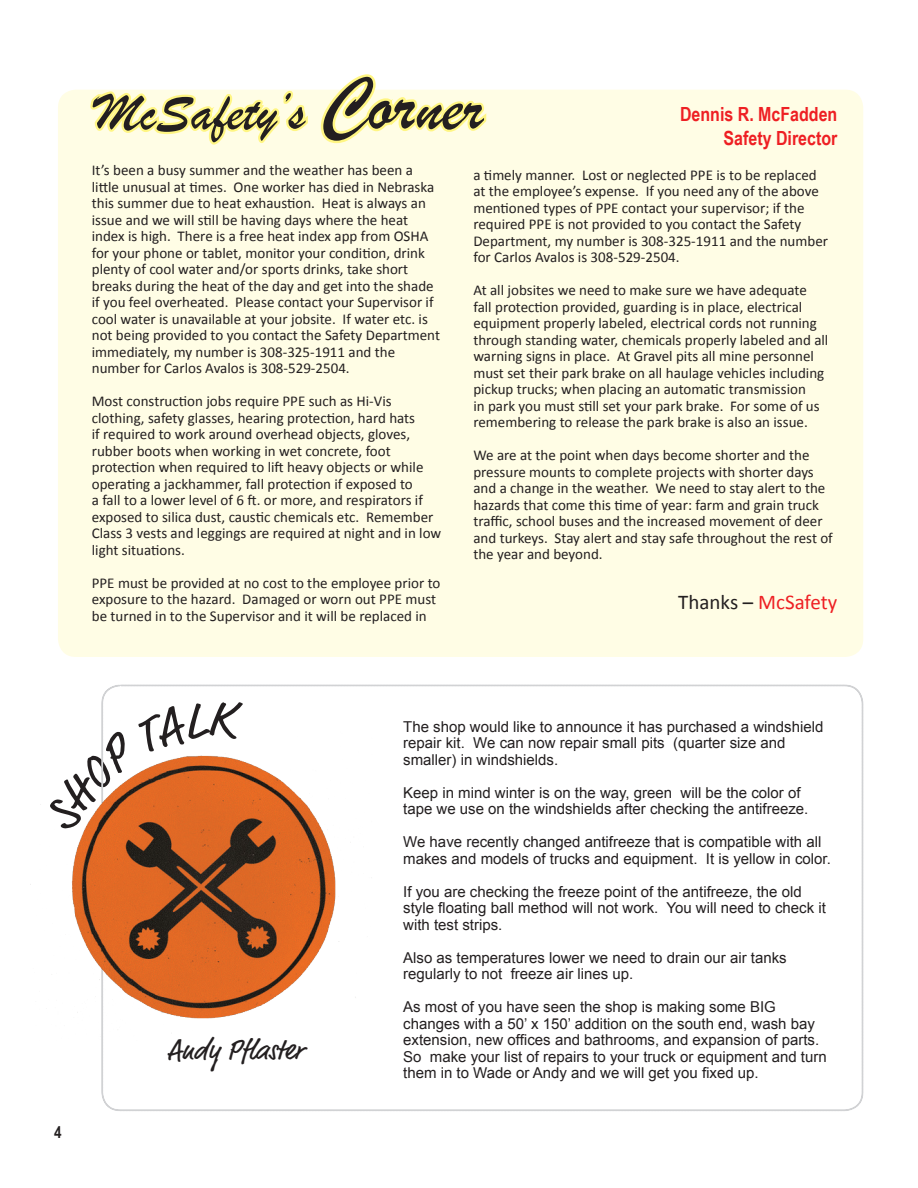
<style>
.page{position:relative;width:918px;height:1188px;background:#fff}
.page>*{position:absolute;margin:0;border:0;box-sizing:border-box;transform-origin:0 0}
.t1{font:70.5px "Brush Script";color:#231f20}
.t2{font:54.3px "Brush Script";color:#231f20}
.t3{font:28.5px "Market OT";color:#231f20}
.t4{font:21px "Calibri";color:#ee1f23}
.t5{font:700 19.5px "Arial Narrow";color:#ee1f23}
.t6{font:700 16.5px "Arial Narrow";color:#231f20}
.t7{font:15px/16.5px "Calibri";color:#231f20}
.t8{font:15px/16.5px "Arial";color:#231f20}
.s1{font-size:79.65px}
.s2{color:#231f20}
</style>
<div class="page">
<div style="left:58px;top:90px;width:805px;height:567px;background:#fffde5;border-radius:18px"></div>
<svg style="left:90px;top:90px;width:218px;height:55px"></svg>
<svg style="left:320px;top:74px;width:167px;height:70px"></svg>
<svg style="left:101px;top:684px;width:763px;height:427px"></svg>
<img style="left:30px;top:718px;width:343px;height:322px">
<svg style="left:43px;top:702px;width:201px;height:132px"></svg>
<p class="t2" style="left:95px;top:79px;width:323px">McSafety’s <span class="s1">Cor</span></p>
<p class="t1" style="left:417px;top:64px;width:68px">ner</p>
<p class="t7" style="left:92px;top:162px;width:350px">It’s been a busy summer and the weather has been a little unusual at times. One worker has died in Nebraska this summer due to heat exhaustion. Heat is always an issue and we will still be having days where the heat index is high. There is a free heat index app from OSHA for your phone or tablet, monitor your condition, drink plenty of cool water and/or sports drinks, take short breaks during the heat of the day and get into the shade if you feel overheated. Please contact your Supervisor if cool water is unavailable at your jobsite. If water etc. is not being provided to you contact the Safety Department immediately, my number is 308-325-1911 and the number for Carlos Avalos is 308-529-2504.</p>
<p class="t7" style="left:92px;top:393px;width:351px">Most construction jobs require PPE such as Hi-Vis clothing, safety glasses, hearing protection, hard hats<br>if required to work around overhead objects, gloves, rubber boots when working in wet concrete, foot protection when required to lift heavy objects or while operating a jackhammer, fall protection if exposed to<br>a fall to a lower level of 6 ft. or more, and respirators if exposed to silica dust, caustic chemicals etc. Remember Class 3 vests and leggings are required at night and in low light situations.</p>
<p class="t7" style="left:92px;top:575px;width:350px">PPE must be provided at no cost to the employee prior to exposure to the hazard. Damaged or worn out PPE must be turned in to the Supervisor and it will be replaced in</p>
<p class="t5" style="left:680px;top:100px;width:159px">Dennis R. McFadden</p>
<p class="t5" style="left:724px;top:123px;width:115px">Safety Director</p>
<p class="t7" style="left:473px;top:167px;width:356px">a timely manner. Lost or neglected PPE is to be replaced at the employee’s expense. If you need any of the above mentioned types of PPE contact your supervisor; if the required PPE is not provided to you contact the Safety Department, my number is 308-325-1911 and the number for Carlos Avalos is 308-529-2504.</p>
<p class="t7" style="left:473px;top:282px;width:356px">At all jobsites we need to make sure we have adequate fall protection provided, guarding is in place, electrical equipment properly labeled, electrical cords not running through standing water, chemicals properly labeled and all warning signs in place. At Gravel pits all mine personnel must set their park brake on all haulage vehicles including pickup trucks; when placing an automatic transmission<br>in park you must still set your park brake. For some of us remembering to release the park brake is also an issue.</p>
<p class="t7" style="left:473px;top:447px;width:361px">We are at the point when days become shorter and the pressure mounts to complete projects with shorter days and a change in the weather. We need to stay alert to the hazards that come this time of year: farm and grain truck traffic, school buses and the increased movement of deer and turkeys. Stay alert and stay safe throughout the rest of the year and beyond.</p>
<p class="t4" style="left:678px;top:588px;width:161px"><span class="s2">Thanks –</span> McSafety</p>
<p class="t6" style="left:54px;top:1119px;width:9px">4</p>
<p class="t3" style="left:167px;top:1033px;width:137px">Andy Pflaster</p>
<p class="t8" style="left:403px;top:718px;width:422px">The shop would like to announce it has purchased a windshield repair kit. We can now repair small pits (quarter size and smaller) in windshields.</p>
<p class="t8" style="left:403px;top:784px;width:407px">Keep in mind winter is on the way, green will be the color of tape we use on the windshields after checking the antifreeze.</p>
<p class="t8" style="left:403px;top:834px;width:429px">We have recently changed antifreeze that is compatible with all makes and models of trucks and equipment. It is yellow in color.</p>
<p class="t8" style="left:403px;top:883px;width:424px">If you are checking the freeze point of the antifreeze, the old style floating ball method will not work. You will need to check it with test strips.</p>
<p class="t8" style="left:403px;top:949px;width:385px">Also as temperatures lower we need to drain our air tanks regularly to not freeze air lines up.</p>
<p class="t8" style="left:403px;top:999px;width:425px">As most of you have seen the shop is making some BIG changes with a 50’ x 150’ addition on the south end, wash bay extension, new offices and bathrooms, and expansion of parts.<br>So make your list of repairs to your truck or equipment and turn them in to Wade or Andy and we will get you fixed up.</p>
</div>
